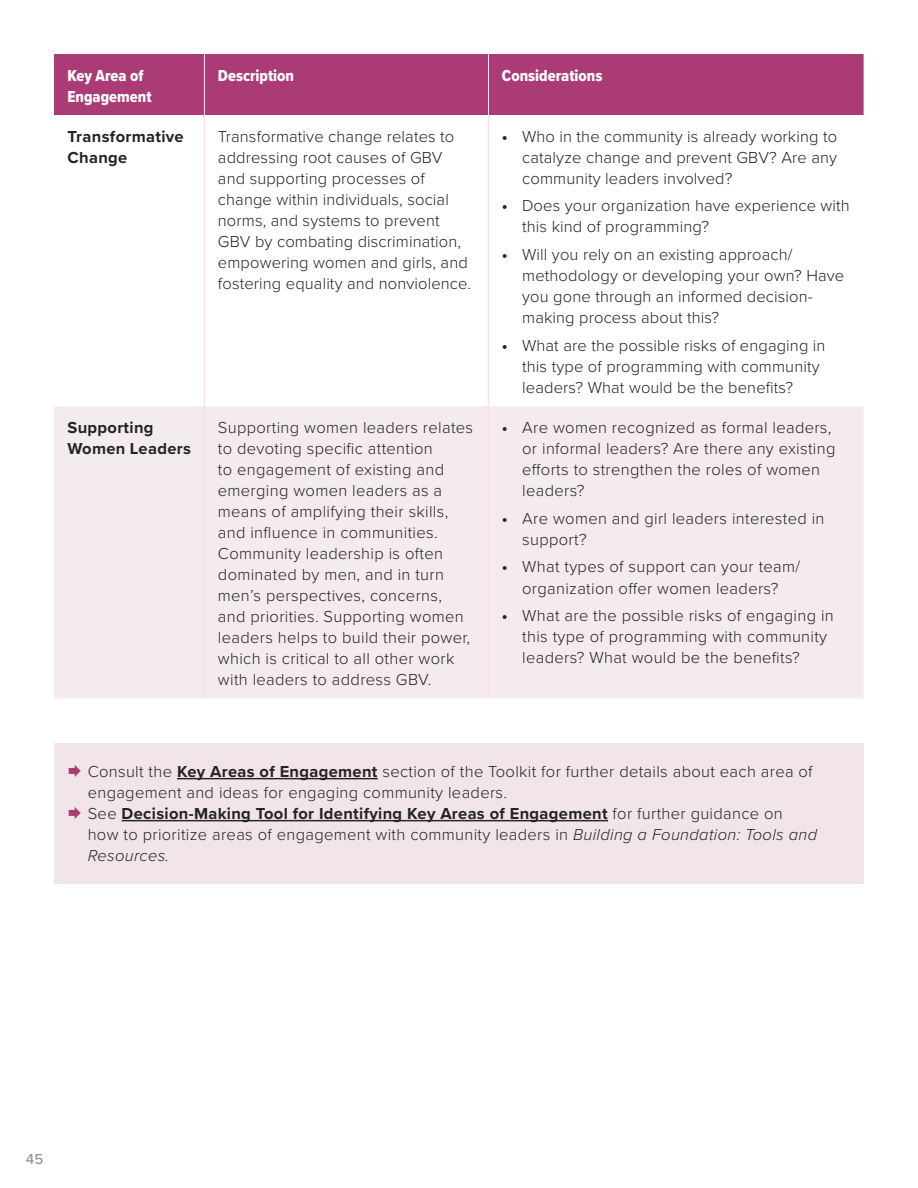
<style>
.page{position:relative;width:918px;height:1188px;background:#fff}
.page>*{position:absolute;margin:0;border:0;box-sizing:border-box;transform-origin:0 0}
.t1{font:300 16.5px/21px "Proxima Nova";letter-spacing:.02em;color:#242424}
.t2{font:16.5px/21px "Proxima Nova Cond Extrabld";color:#fff}
.t3{font:700 16.5px/21px "Proxima Nova";letter-spacing:.02em;color:#242424}
.t4{font:500 15px "Proxima Nova";color:#939598}
.s1{font-weight:700}
.s2{color:#aa3b75}
.s3{font-style:italic}
</style>
<div class="page">
<div style="left:54px;top:743px;width:810px;height:78px;background:#f1e5e9"></div>
<hr style="left:177px;top:778px;width:201px;height:1px;background:#242424">
<div style="left:54px;top:785px;width:810px;height:99px;background:#f1e5e9"></div>
<hr style="left:122px;top:820px;width:486px;height:1px;background:#242424">
<div style="left:54px;top:54px;width:810px;height:61px;background:#aa3b75"></div>
<div style="left:54px;top:406px;width:810px;height:292px;background:#f4ebee"></div>
<hr style="left:488px;top:115px;width:1px;height:291px;background:#ffdee8">
<hr style="left:488px;top:406px;width:1px;height:292px;background:#ffdee8">
<hr style="left:488px;top:54px;width:1px;height:61px;background:#fff5f8">
<hr style="left:204px;top:54px;width:1px;height:61px;background:#fef3f7">
<hr style="left:204px;top:115px;width:1px;height:291px;background:#fcdde7">
<hr style="left:204px;top:406px;width:1px;height:292px;background:#fcdde7">
<p class="t2" style="left:68px;top:64px;width:86px">Key Area of<br>Engagement</p>
<p class="t2" style="left:218px;top:64px;width:78px">Description</p>
<p class="t2" style="left:502px;top:64px;width:102px">Considerations</p>
<p class="t3" style="left:68px;top:125px;width:118px">Transformative<br>Change</p>
<p class="t1" style="left:218px;top:125px;width:255px">Transformative change relates to addressing root causes of GBV and supporting processes of change within individuals, social norms, and systems to prevent<br>GBV by combating discrimination, empowering women and girls, and fostering equality and nonviolence.</p>
<p class="t1" style="left:522px;top:125px;width:316px;text-align:justify;text-indent:-20px"><span class="s1">•</span> Who in the community is already working to catalyze change and prevent GBV? Are any community leaders involved?</p>
<p class="t1" style="left:522px;top:194px;width:329px;text-indent:-20px"><span class="s1">•</span> Does your organization have experience with this kind of programming?</p>
<p class="t1" style="left:522px;top:243px;width:324px;text-indent:-20px"><span class="s1">•</span> Will you rely on an existing approach/ methodology or developing your own? Have you gone through an informed decision&shy;making process about this?</p>
<p class="t1" style="left:522px;top:334px;width:305px;text-indent:-20px"><span class="s1">•</span> What are the possible risks of engaging in this type of programming with community leaders? What would be the benefits?</p>
<p class="t3" style="left:68px;top:417px;width:125px">Supporting<br>Women Leaders</p>
<p class="t1" style="left:218px;top:416px;width:257px">Supporting women leaders relates to devoting specific attention<br>to engagement of existing and emerging women leaders as a means of amplifying their skills, and influence in communities.<br>Community leadership is often dominated by men, and in turn men’s perspectives, concerns, and priorities. Supporting women leaders helps to build their power, which is critical to all other work with leaders to address GBV.</p>
<p class="t1" style="left:522px;top:416px;width:315px;text-indent:-20px"><span class="s1">•</span> Are women recognized as formal leaders, or informal leaders? Are there any existing efforts to strengthen the roles of women leaders?</p>
<p class="t1" style="left:522px;top:507px;width:304px;text-indent:-20px"><span class="s1">•</span> Are women and girl leaders interested in support?</p>
<p class="t1" style="left:502px;top:556px;width:300px;text-align:center"><span class="s1">•</span> What types of support can your team/ organization offer women leaders?</p>
<p class="t1" style="left:522px;top:604px;width:313px;text-indent:-20px"><span class="s1">•</span> What are the possible risks of engaging in this type of programming with community leaders? What would be the benefits?</p>
<p class="t1" style="left:88px;top:760px;width:726px;text-indent:-20px"><span class="s2">◻</span> Consult the <span class="s1">Key Areas of Engagement</span> section of the Toolkit for further details about each area of engagement and ideas for engaging community leaders.</p>
<p class="t1" style="left:88px;top:802px;width:731px;text-indent:-20px"><span class="s2">◻</span> See <span class="s1">Decision-Making Tool for Identifying Key Areas of Engagement</span> for further guidance on how to prioritize areas of engagement with community leaders in <span class="s3">Building a Foundation: Tools and<br>Resources.</span></p>
<p class="t4" style="left:26px;top:1148px;width:19px">45</p>
</div>
